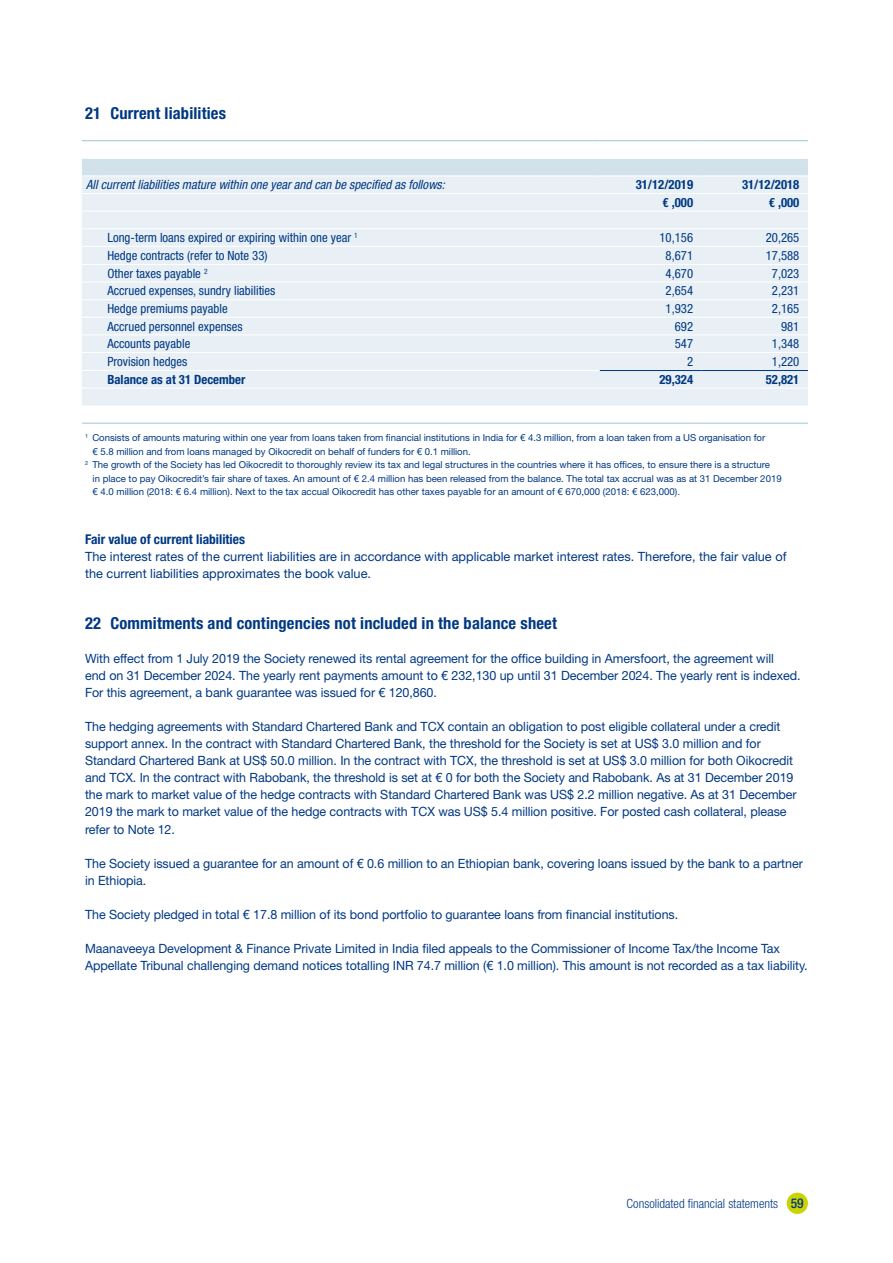
<style>
.page{position:relative;width:893px;height:1263px;background:#fff}
.page>*{position:absolute;margin:0;border:0;box-sizing:border-box;transform-origin:0 0}
.t1{font:700 condensed 16.5px "Helvetica Neue LT Std";letter-spacing:.01em;color:#003883}
.t2{font:700 condensed 13.5px "Helvetica Neue LT Std";color:#003883}
.t3{font:12.75px/17px "Helvetica Neue LT Std";letter-spacing:-.005em;color:#003883}
.t4{font:condensed 12.75px "Helvetica Neue LT Std";color:#003883}
.t5{font:italic condensed 12.75px "Helvetica Neue LT Std";color:#003883}
.t6{font:700 condensed 12.75px "Helvetica Neue LT Std";color:#003883}
.t7{font:300 condensed 12.75px "Helvetica Neue LT Std";color:#003883}
.t8{font:9.6px "Helvetica Neue LT Std";color:#003883}
.s1{font-weight:500;font-size:13.5px}
</style>
<div class="page">
<svg style="left:82px;top:141px;width:726px;height:282px"></svg>
<div style="left:82px;top:177px;width:726px;height:229px;background:#e9f0f5"></div>
<svg style="left:82px;top:228px;width:21px;height:1px"></svg>
<hr style="left:600px;top:228px;width:102px;height:1px;background:#fff">
<hr style="left:702px;top:228px;width:106px;height:1px;background:#fff">
<svg style="left:82px;top:246px;width:21px;height:1px"></svg>
<hr style="left:600px;top:246px;width:102px;height:1px;background:#fff">
<hr style="left:702px;top:246px;width:106px;height:1px;background:#fff">
<svg style="left:82px;top:264px;width:21px;height:1px"></svg>
<hr style="left:600px;top:264px;width:102px;height:1px;background:#fff">
<hr style="left:702px;top:264px;width:106px;height:1px;background:#fff">
<svg style="left:82px;top:282px;width:21px;height:1px"></svg>
<hr style="left:600px;top:282px;width:102px;height:1px;background:#fff">
<hr style="left:702px;top:282px;width:106px;height:1px;background:#fff">
<svg style="left:82px;top:299px;width:21px;height:1px"></svg>
<hr style="left:600px;top:299px;width:102px;height:1px;background:#fff">
<hr style="left:702px;top:299px;width:106px;height:1px;background:#fff">
<svg style="left:82px;top:317px;width:21px;height:1px"></svg>
<hr style="left:600px;top:317px;width:102px;height:1px;background:#fff">
<hr style="left:702px;top:317px;width:106px;height:1px;background:#fff">
<svg style="left:82px;top:335px;width:21px;height:1px"></svg>
<hr style="left:600px;top:335px;width:102px;height:1px;background:#fff">
<hr style="left:702px;top:335px;width:106px;height:1px;background:#fff">
<svg style="left:82px;top:352px;width:21px;height:1px"></svg>
<hr style="left:600px;top:352px;width:102px;height:1px;background:#fff">
<hr style="left:702px;top:352px;width:106px;height:1px;background:#fff">
<svg style="left:82px;top:370px;width:21px;height:1px"></svg>
<svg style="left:82px;top:388px;width:21px;height:1px"></svg>
<hr style="left:103px;top:246px;width:497px;height:1px;background:#fff">
<hr style="left:103px;top:264px;width:497px;height:1px;background:#fff">
<hr style="left:103px;top:282px;width:497px;height:1px;background:#fff">
<hr style="left:103px;top:299px;width:497px;height:1px;background:#fff">
<hr style="left:103px;top:317px;width:497px;height:1px;background:#fff">
<hr style="left:103px;top:335px;width:497px;height:1px;background:#fff">
<hr style="left:103px;top:352px;width:497px;height:1px;background:#fff">
<svg style="left:82px;top:211px;width:21px;height:1px"></svg>
<hr style="left:103px;top:211px;width:497px;height:1px;background:#fff">
<hr style="left:600px;top:211px;width:102px;height:1px;background:#fff">
<hr style="left:702px;top:211px;width:106px;height:1px;background:#fff">
<svg style="left:82px;top:140px;width:21px;height:1px"></svg>
<hr style="left:103px;top:140px;width:497px;height:1px;background:#9ec5d6">
<hr style="left:600px;top:140px;width:102px;height:1px;background:#9ec5d6">
<hr style="left:702px;top:140px;width:106px;height:1px;background:#9ec5d6">
<svg style="left:82px;top:423px;width:21px;height:1px"></svg>
<hr style="left:103px;top:423px;width:497px;height:1px;background:#9ec5d6">
<hr style="left:600px;top:423px;width:102px;height:1px;background:#9ec5d6">
<hr style="left:702px;top:423px;width:106px;height:1px;background:#9ec5d6">
<hr style="left:600px;top:193px;width:102px;height:1px;background:#fff">
<hr style="left:702px;top:193px;width:106px;height:1px;background:#fff">
<hr style="left:600px;top:370px;width:102px;height:1px;background:#003883">
<hr style="left:702px;top:370px;width:106px;height:1px;background:#003883">
<hr style="left:103px;top:388px;width:497px;height:1px;background:#fff">
<hr style="left:600px;top:388px;width:102px;height:1px;background:#fff">
<hr style="left:702px;top:388px;width:106px;height:1px;background:#fff">
<svg style="left:82px;top:158px;width:726px;height:19px;background:#d6e4eb"></svg>
<hr style="left:103px;top:176px;width:497px;height:1px;background:#fff">
<svg style="left:82px;top:193px;width:21px;height:1px"></svg>
<hr style="left:103px;top:193px;width:497px;height:1px;background:#fff">
<hr style="left:103px;top:228px;width:497px;height:1px;background:#fff">
<hr style="left:103px;top:370px;width:497px;height:1px;background:#fff">
<div style="left:787px;top:1193px;width:21px;height:21px;background:#cbd300;border-radius:50%"></div>
<p class="t1" style="left:85px;top:103px;width:142px">21 Current liabilities</p>
<p class="t5" style="left:86px;top:177px;width:360px">All current liabilities mature within one year and can be specified as follows:</p>
<p class="t6" style="left:636px;top:177px;width:59px">31/12/2019</p>
<p class="t6" style="left:742px;top:177px;width:59px">31/12/2018</p>
<p class="t6" style="left:662px;top:195px;width:32px">€ ,000</p>
<p class="t6" style="left:769px;top:195px;width:32px">€ ,000</p>
<p class="t4" style="left:107px;top:230px;width:252px">Long-term loans expired or expiring within one year <sup>1</sup></p>
<p class="t4" style="left:659px;top:230px;width:35px">10,156</p>
<p class="t4" style="left:766px;top:230px;width:35px">20,265</p>
<p class="t4" style="left:107px;top:248px;width:162px">Hedge contracts (refer to Note 33)</p>
<p class="t4" style="left:666px;top:248px;width:29px">8,671</p>
<p class="t4" style="left:766px;top:248px;width:35px">17,588</p>
<p class="t4" style="left:107px;top:266px;width:102px">Other taxes payable <sup>2</sup></p>
<p class="t4" style="left:666px;top:266px;width:29px">4,670</p>
<p class="t4" style="left:772px;top:266px;width:29px">7,023</p>
<p class="t4" style="left:107px;top:284px;width:169px">Accrued expenses, sundry liabilities</p>
<p class="t4" style="left:666px;top:284px;width:29px">2,654</p>
<p class="t4" style="left:772px;top:284px;width:29px">2,231</p>
<p class="t4" style="left:107px;top:301px;width:122px">Hedge premiums payable</p>
<p class="t4" style="left:666px;top:301px;width:29px">1,932</p>
<p class="t4" style="left:772px;top:301px;width:29px">2,165</p>
<p class="t4" style="left:107px;top:319px;width:137px">Accrued personnel expenses</p>
<p class="t4" style="left:675px;top:319px;width:20px">692</p>
<p class="t4" style="left:781px;top:319px;width:20px">981</p>
<p class="t4" style="left:107px;top:336px;width:84px">Accounts payable</p>
<p class="t4" style="left:675px;top:336px;width:20px">547</p>
<p class="t4" style="left:772px;top:336px;width:29px">1,348</p>
<p class="t4" style="left:107px;top:354px;width:81px">Provision hedges</p>
<p class="t4" style="left:687px;top:354px;width:8px">2</p>
<p class="t4" style="left:772px;top:354px;width:29px">1,220</p>
<p class="t6" style="left:107px;top:372px;width:139px">Balance as at 31 December</p>
<p class="t6" style="left:659px;top:372px;width:35px">29,324</p>
<p class="t6" style="left:766px;top:372px;width:35px">52,821</p>
<p class="t8" style="left:85px;top:432px;width:682px"><sup>1</sup> Consists of amounts maturing within one year from loans taken from financial institutions in India for € 4.3 million, from a loan taken from a US organisation for</p>
<p class="t8" style="left:93px;top:446px;width:380px">€ 5.8 million and from loans managed by Oikocredit on behalf of funders for € 0.1 million.</p>
<p class="t8" style="left:85px;top:459px;width:686px"><sup>2</sup> The growth of the Society has led Oikocredit to thoroughly review its tax and legal structures in the countries where it has offices, to ensure there is a structure</p>
<p class="t8" style="left:93px;top:473px;width:691px">in place to pay Oikocredit’s fair share of taxes. An amount of € 2.4 million has been released from the balance. The total tax accrual was as at 31 December 2019</p>
<p class="t8" style="left:93px;top:486px;width:589px">€ 4.0 million (2018: € 6.4 million). Next to the tax accual Oikocredit has other taxes payable for an amount of € 670,000 (2018: € 623,000).</p>
<p class="t2" style="left:85px;top:531px;width:162px">Fair value of current liabilities</p>
<p class="t3" style="left:85px;top:548px;width:703px">The interest rates of the current liabilities are in accordance with applicable market interest rates. Therefore, the fair value of the current liabilities approximates the book value.</p>
<p class="t1" style="left:85px;top:613px;width:473px">22 Commitments and contingencies not included in the balance sheet</p>
<p class="t3" style="left:85px;top:650px;width:717px">With effect from 1 July 2019 the Society renewed its rental agreement for the office building in Amersfoort, the agreement will<br>end on 31 December 2024. The yearly rent payments amount to € 232,130 up until 31 December 2024. The yearly rent is indexed.<br>For this agreement, a bank guarantee was issued for € 120,860.</p>
<p class="t3" style="left:85px;top:718px;width:713px">The hedging agreements with Standard Chartered Bank and TCX contain an obligation to post eligible collateral under a credit support annex. In the contract with Standard Chartered Bank, the threshold for the Society is set at US$ 3.0 million and for Standard Chartered Bank at US$ 50.0 million. In the contract with TCX, the threshold is set at US$ 3.0 million for both Oikocredit and TCX. In the contract with Rabobank, the threshold is set at € 0 for both the Society and Rabobank. As at 31 December 2019 the mark to market value of the hedge contracts with Standard Chartered Bank was US$ 2.2 million negative. As at 31 December 2019 the mark to market value of the hedge contracts with TCX was US$ 5.4 million positive. For posted cash collateral, please refer to Note 12.</p>
<p class="t3" style="left:85px;top:854px;width:719px">The Society issued a guarantee for an amount of € 0.6 million to an Ethiopian bank, covering loans issued by the bank to a partner in Ethiopia.</p>
<p class="t3" style="left:85px;top:905px;width:595px">The Society pledged in total € 17.8 million of its bond portfolio to guarantee loans from financial institutions.</p>
<p class="t3" style="left:85px;top:939px;width:724px">Maanaveeya Development &amp; Finance Private Limited in India filed appeals to the Commissioner of Income Tax/the Income Tax<br>Appellate Tribunal challenging demand notices totalling INR 74.7 million (€ 1.0 million). This amount is not recorded as a tax liability.</p>
<p class="t7" style="left:627px;top:1196px;width:179px">Consolidated financial statements <span class="s1">59</span></p>
</div>
